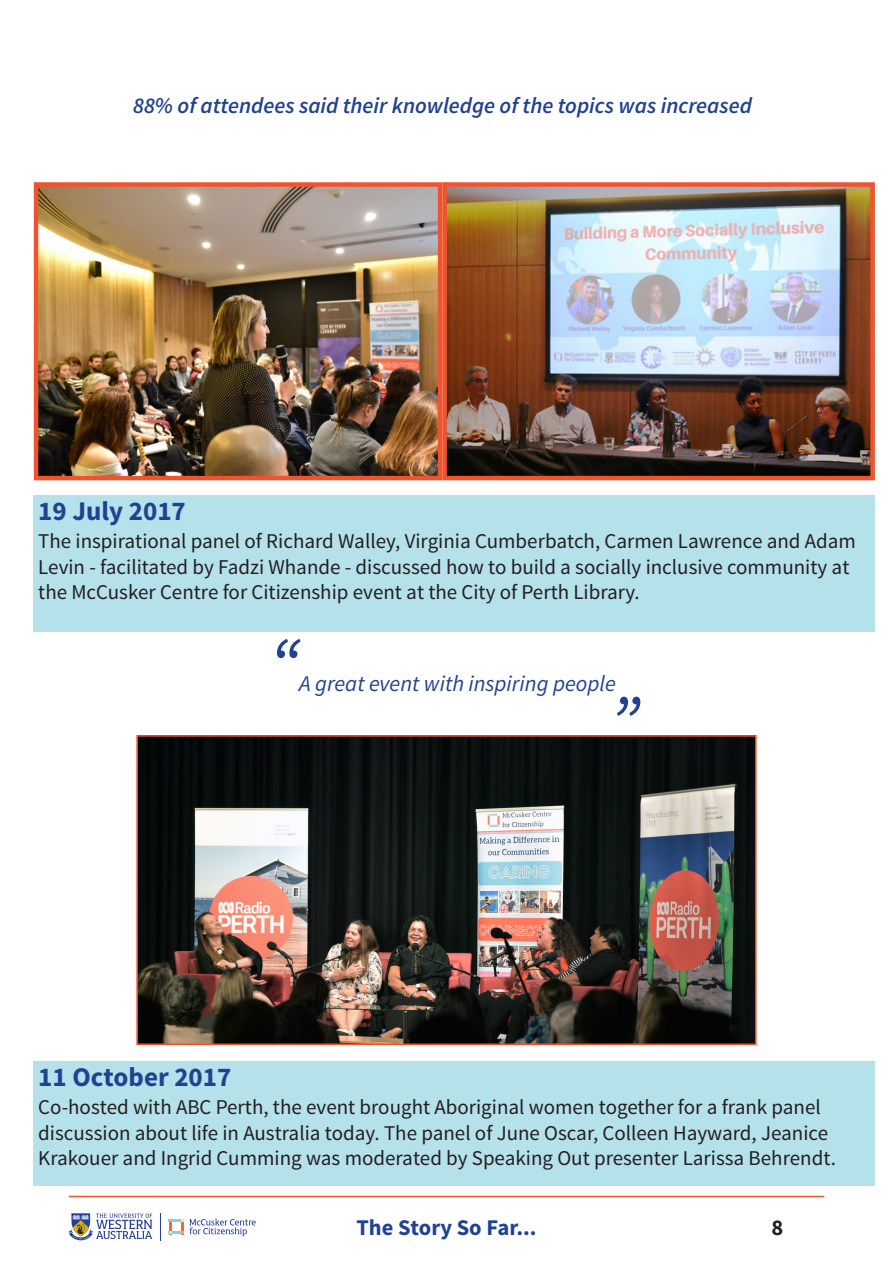
<style>
.page{position:relative;width:893px;height:1263px;background:#fff}
.page>*{position:absolute;margin:0;border:0;box-sizing:border-box;transform-origin:0 0}
.Quotes{font:italic 75px "Source Sans Pro";color:#214292}
.Subheading{font:700 27px "Source Sans Pro";color:#214292}
.Quotes-2{font:italic 600 22.5px "Source Sans Pro";color:#214292}
.Quotes-3{font:italic 22.5px "Source Sans Pro";color:#214292}
.t1{font:700 22.5px "Source Sans Pro";color:#214292}
.t2{font:700 22.5px "Source Sans Pro";color:#231f20}
.Body_copy{font:21px/25.5px "Source Sans Pro";color:#231f20}
</style>
<div class="page">
<img style="left:39px;top:187px;width:398px;height:288px">
<div style="left:34px;top:182px;width:408px;height:298px;border:4px solid #f0542f"></div>
<img style="left:447px;top:187px;width:423px;height:288px">
<div style="left:442px;top:182px;width:433px;height:298px;border:4px solid #f0542f"></div>
<div style="left:34px;top:495px;width:841px;height:136px;background:#b4e1ea"></div>
<img style="left:139px;top:738px;width:615px;height:304px">
<div style="left:136px;top:735px;width:621px;height:310px;border:2px solid #f0542f"></div>
<div style="left:34px;top:1061px;width:841px;height:124px;background:#b4e1ea"></div>
<hr style="left:69px;top:1196px;width:755px;height:1px;background:#f0542f">
<hr style="left:169px;top:1219px;width:3px;height:15px;background:#f26935">
<hr style="left:169px;top:1231px;width:15px;height:3px;background:#85d3e1">
<hr style="left:169px;top:1219px;width:15px;height:3px;background:#85d3e1">
<svg style="left:181px;top:1218px;width:75px;height:18px"></svg>
<svg style="left:69px;top:1213px;width:83px;height:27px"></svg>
<svg style="left:160px;top:1213px;width:1px;height:27px"></svg>
<p class="Quotes-2" style="left:133px;top:92px;width:621px">88% of attendees said their knowledge of the topics was increased</p>
<p class="Subheading" style="left:38px;top:494px;width:149px">19 July 2017</p>
<p class="Body_copy" style="left:38px;top:529px;width:819px">The inspirational panel of Richard Walley, Virginia Cumberbatch, Carmen Lawrence and Adam<br>Levin - facilitated by Fadzi Whande - discussed how to build a socially inclusive community at the McCusker Centre for Citizenship event at the City of Perth Library.</p>
<p class="Quotes" style="left:269px;top:619px;width:32px">“</p>
<p class="Quotes-3" style="left:299px;top:669px;width:318px">A great event with inspiring people</p>
<p class="Quotes" style="left:608px;top:678px;width:32px">”</p>
<p class="Subheading" style="left:38px;top:1059px;width:195px">11 October 2017</p>
<p class="Body_copy" style="left:38px;top:1095px;width:799px">Co-hosted with ABC Perth, the event brought Aboriginal women together for a frank panel discussion about life in Australia today. The panel of June Oscar, Colleen Hayward, Jeanice<br>Krakouer and Ingrid Cumming was moderated by Speaking Out presenter Larissa Behrendt.</p>
<p class="t1" style="left:356px;top:1213px;width:182px">The Story So Far...</p>
<p class="t2" style="left:771px;top:1213px;width:13px">8</p>
</div>
